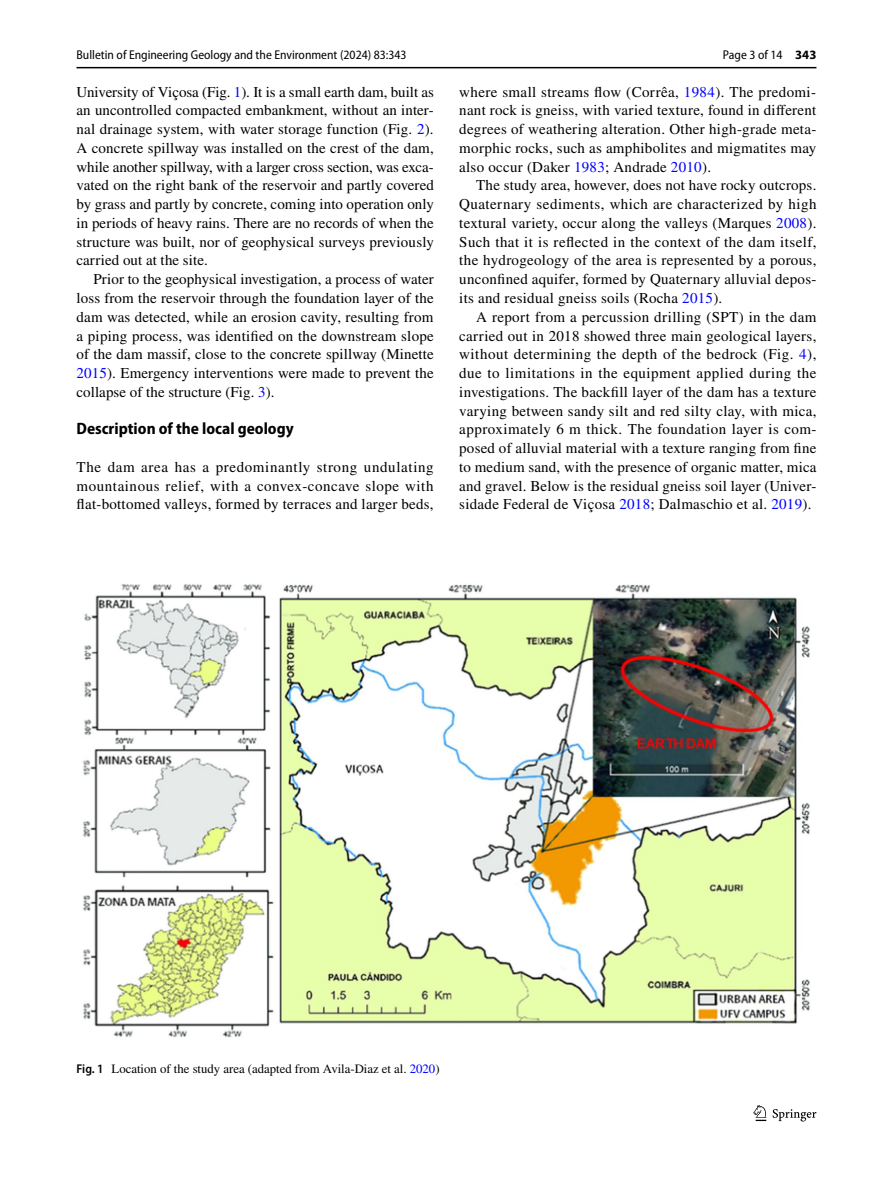
<style>
.page{position:relative;width:893px;height:1187px;background:#fff}
.page>*{position:absolute;margin:0;border:0;box-sizing:border-box;transform-origin:0 0}
.t1{font:700 semi-condensed 16.5px "Myriad Pro";color:#000}
.t2{font:15px/18.8px "STIX";letter-spacing:.02em;color:#000;text-align:justify}
.t3{font:semi-condensed 12.75px "Myriad Pro";color:#000}
.t4{font:12.75px "STIX";color:#000}
.s1{font-weight:700;font-stretch:normal}
.s2{color:#00f}
.s3{font-family:"Myriad Pro";font-weight:600;font-stretch:semi-condensed}
</style>
<div class="page">
<hr style="left:77px;top:67px;width:739px;height:1px;background:#000">
<svg style="left:753px;top:1105px;width:13px;height:15px"></svg>
<svg style="left:773px;top:1109px;width:43px;height:12px"></svg>
<img style="left:82px;top:584px;width:728px;height:453px">
<p class="t3" style="left:77px;top:48px;width:332px">Bulletin of Engineering Geology and the Environment (2024) 83:343</p>
<p class="t3" style="left:723px;top:48px;width:95px">Page 3 of 14 <span class="s1">343</span></p>
<p class="t2" style="left:77px;top:83px;width:359px">University of Viçosa (Fig. <span class="s2">1</span>). It is a small earth dam, built as an uncontrolled compacted embankment, without an inter&shy;nal drainage system, with water storage function (Fig. <span class="s2">2</span>).<br>A concrete spillway was installed on the crest of the dam, while another spillway, with a larger cross section, was exca&shy;vated on the right bank of the reservoir and partly covered by grass and partly by concrete, coming into operation only in periods of heavy rains. There are no records of when the structure was built, nor of geophysical surveys previously carried out at the site.</p>
<p class="t2" style="left:77px;top:271px;width:359px;text-indent:17px">Prior to the geophysical investigation, a process of water loss from the reservoir through the foundation layer of the dam was detected, while an erosion cavity, resulting from a piping process, was identified on the downstream slope of the dam massif, close to the concrete spillway (Minette <span class="s2">2015</span>). Emergency interventions were made to prevent the collapse of the structure (Fig. <span class="s2">3</span>).</p>
<p class="t1" style="left:77px;top:419px;width:219px">Description of the local geology</p>
<p class="t2" style="left:77px;top:458px;width:359px">The dam area has a predominantly strong undulating mountainous relief, with a convex-concave slope with flat-bottomed valleys, formed by terraces and larger beds,</p>
<p class="t2" style="left:459px;top:83px;width:359px">where small streams flow (Corrêa, <span class="s2">1984</span>). The predomi&shy;nant rock is gneiss, with varied texture, found in different degrees of weathering alteration. Other high-grade meta&shy;morphic rocks, such as amphibolites and migmatites may also occur (Daker <span class="s2">1983</span>; Andrade <span class="s2">2010</span>).</p>
<p class="t2" style="left:459px;top:177px;width:359px;text-indent:17px">The study area, however, does not have rocky outcrops.<br>Quaternary sediments, which are characterized by high textural variety, occur along the valleys (Marques <span class="s2">2008</span>).<br>Such that it is reflected in the context of the dam itself, the hydrogeology of the area is represented by a porous, unconfined aquifer, formed by Quaternary alluvial depos&shy;its and residual gneiss soils (Rocha <span class="s2">2015</span>).</p>
<p class="t2" style="left:459px;top:308px;width:359px;text-indent:17px">A report from a percussion drilling (SPT) in the dam carried out in 2018 showed three main geological layers, without determining the depth of the bedrock (Fig. <span class="s2">4</span>), due to limitations in the equipment applied during the investigations. The backfill layer of the dam has a texture varying between sandy silt and red silty clay, with mica, approximately 6 m thick. The foundation layer is com&shy;posed of alluvial material with a texture ranging from fine to medium sand, with the presence of organic matter, mica and gravel. Below is the residual gneiss soil layer (Univer&shy;sidade Federal de Viçosa <span class="s2">2018</span>; Dalmaschio et al. <span class="s2">2019</span>).</p>
<p class="t4" style="left:77px;top:1059px;width:365px"><span class="s3">Fig. 1</span> Location of the study area (adapted from Avila-Diaz et al. <span class="s2">2020</span>)</p>
</div>
